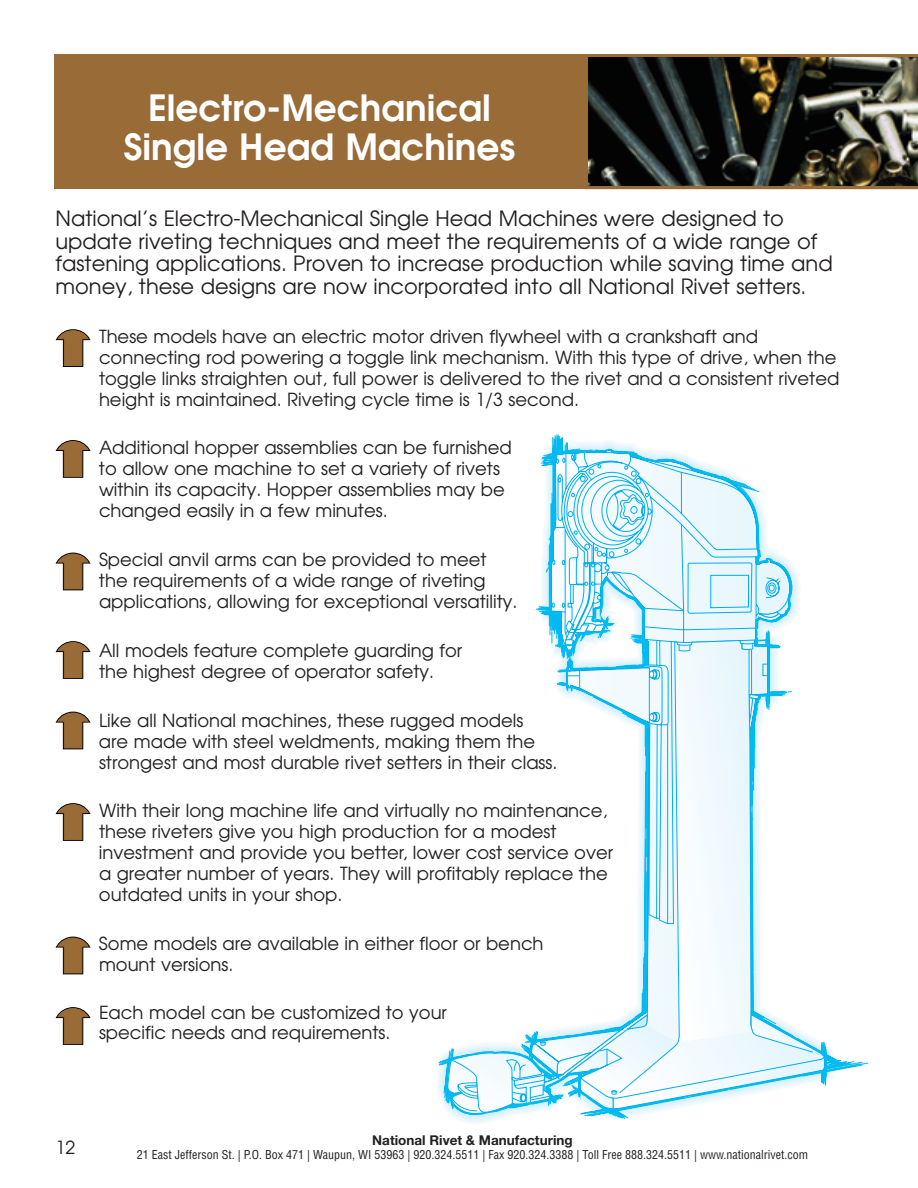
<style>
.page{position:relative;width:918px;height:1188px;background:#fff}
.page>*{position:absolute;margin:0;border:0;box-sizing:border-box;transform-origin:0 0}
.t1{font:600 36px/39px "Avant Garde";color:#fff;text-align:center}
.t2{font:21px/22.5px "Avant Garde";color:#231f20}
.t3{font:18px/21px "Avant Garde";color:#231f20}
.t4{font:700 13.5px "Helvetica Neue";color:#231f20}
.t5{font:condensed 12px "Helvetica";color:#231f20}
</style>
<div class="page">
<img style="left:585px;top:54px;width:333px;height:132px">
<svg style="left:438px;top:434px;width:430px;height:685px"></svg>
<svg style="left:56px;top:329px;width:35px;height:38px"></svg>
<div style="left:56px;top:56px;width:528px;height:132px;background:#996b36"></div>
<div style="left:54px;top:54px;width:531px;height:135px;border:3px solid #996b36"></div>
<svg style="left:56px;top:440px;width:35px;height:38px"></svg>
<svg style="left:56px;top:553px;width:35px;height:37px"></svg>
<svg style="left:56px;top:641px;width:35px;height:38px"></svg>
<svg style="left:56px;top:712px;width:35px;height:37px"></svg>
<svg style="left:56px;top:803px;width:35px;height:38px"></svg>
<svg style="left:56px;top:937px;width:35px;height:37px"></svg>
<svg style="left:56px;top:1007px;width:35px;height:38px"></svg>
<hr style="left:585px;top:186px;width:333px;height:3px;background:#996b36">
<h1 class="t1" style="left:124px;top:87px;width:393px">Electro-Mechanical<br>Single Head Machines</h1>
<p class="t2" style="left:56px;top:207px;width:779px">National’s Electro-Mechanical Single Head Machines were designed to update riveting techniques and meet the requirements of a wide range of fastening applications. Proven to increase production while saving time and money, these designs are now incorporated into all National Rivet setters.</p>
<p class="t3" style="left:99px;top:325px;width:742px">These models have an electric motor driven flywheel with a crankshaft and connecting rod powering a toggle link mechanism. With this type of drive, when the toggle links straighten out, full power is delivered to the rivet and a consistent riveted height is maintained. Riveting cycle time is 1/3 second.</p>
<p class="t3" style="left:99px;top:437px;width:414px">Additional hopper assemblies can be furnished to allow one machine to set a variety of rivets within its capacity. Hopper assemblies may be changed easily in a few minutes.</p>
<p class="t3" style="left:99px;top:549px;width:420px">Special anvil arms can be provided to meet the requirements of a wide range of riveting applications, allowing for exceptional versatility.</p>
<p class="t3" style="left:99px;top:640px;width:365px">All models feature complete guarding for the highest degree of operator safety.</p>
<p class="t3" style="left:99px;top:709px;width:460px">Like all National machines, these rugged models<br>are made with steel weldments, making them the strongest and most durable rivet setters in their class.</p>
<p class="t3" style="left:99px;top:800px;width:516px">With their long machine life and virtually no maintenance, these riveters give you high production for a modest investment and provide you better, lower cost service over a greater number of years. They will profitably replace the outdated units in your shop.</p>
<p class="t3" style="left:99px;top:933px;width:446px">Some models are available in either floor or bench mount versions.</p>
<p class="t3" style="left:99px;top:1002px;width:350px;line-height:20.2px">Each model can be customized to your specific needs and requirements.</p>
<p class="t3" style="left:56px;top:1136px;width:21px">12</p>
<p class="t4" style="left:372px;top:1131px;width:202px">National Rivet &amp; Manufacturing</p>
<p class="t5" style="left:137px;top:1147px;width:673px">21 East Jefferson St. | P.O. Box 471 | Waupun, WI 53963 | 920.324.5511 | Fax 920.324.3388 | Toll Free 888.324.5511 | www.nationalrivet.com</p>
</div>
